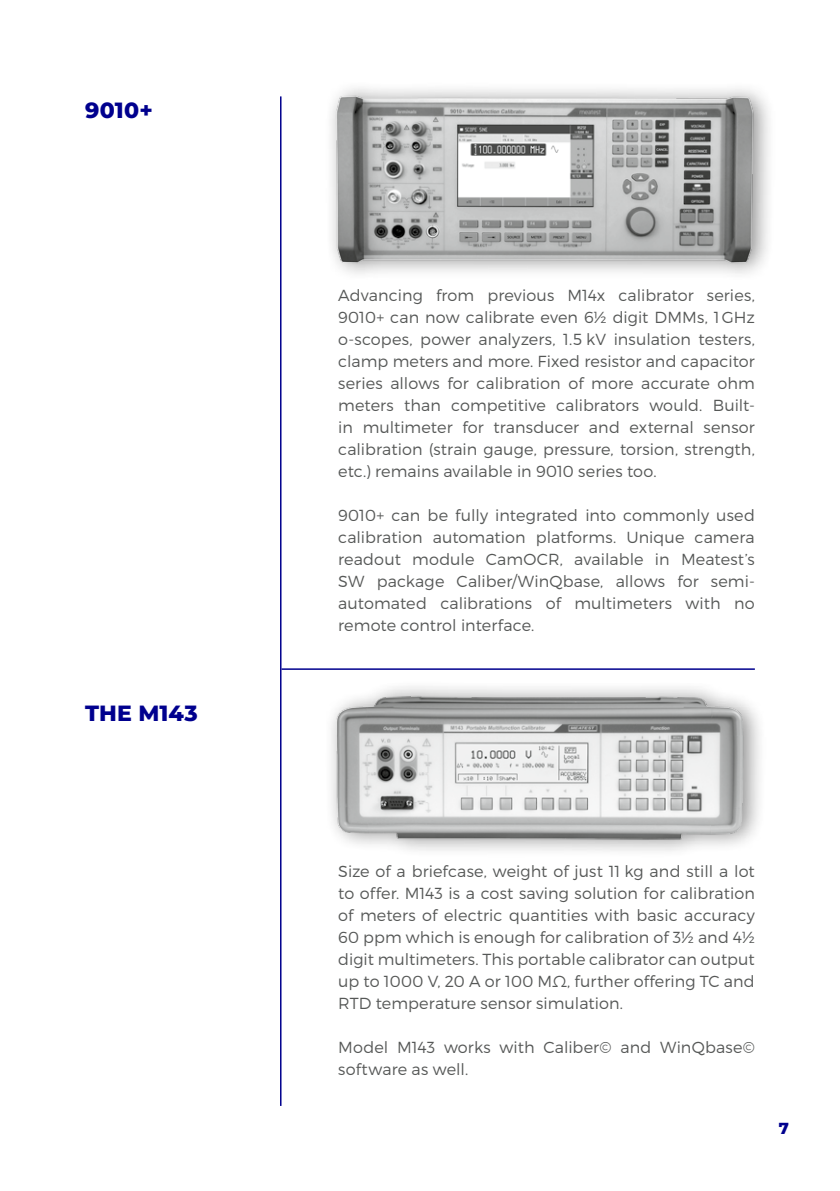
<style>
.page{position:relative;width:840px;height:1191px;background:#fff}
.page>*{position:absolute;margin:0;border:0;box-sizing:border-box;transform-origin:0 0}
.t1{font:800 22px "Montserrat";letter-spacing:.01em;color:#00008e}
.t2{font:300 16px/22px "Montserrat";letter-spacing:.005em;color:#565857;text-align:justify}
.t3{font:800 16px "Montserrat";color:#00008e}
</style>
<div class="page">
<div style="left:323px;top:80px;width:452px;height:202px;background:#000;opacity:.45"></div>
<img style="left:331px;top:94px;width:427px;height:169px">
<div style="left:324px;top:679px;width:442px;height:179px;background:#000;opacity:.45"></div>
<img style="left:336px;top:682px;width:427px;height:167px">
<hr style="left:280px;top:96px;width:1px;height:1010px;background:#00008e">
<hr style="left:281px;top:668px;width:473px;height:2px;background:#00008e">
<h1 class="t1" style="left:85px;top:95px;width:69px">9010+</h1>
<h1 class="t1" style="left:85px;top:698px;width:114px">THE M143</h1>
<p class="t2" style="left:338px;top:284px;width:418px">Advancing from previous M14x calibrator series, 9010+ can now calibrate even 6½ digit DMMs, 1GHz o-scopes, power analyzers, 1.5 kV insulation testers, clamp meters and more. Fixed resistor and capacitor series allows for calibration of more accurate ohm meters than competitive calibrators would. Built&shy;in multimeter for transducer and external sensor calibration (strain gauge, pressure, torsion, strength, etc.) remains available in 9010 series too.</p>
<p class="t2" style="left:338px;top:504px;width:418px">9010+ can be fully integrated into commonly used calibration automation platforms. Unique camera readout module CamOCR, available in Meatest’s SW package Caliber/WinQbase, allows for semi&shy;automated calibrations of multimeters with no remote control interface.</p>
<p class="t2" style="left:338px;top:860px;width:418px">Size of a briefcase, weight of just 11 kg and still a lot to offer. M143 is a cost saving solution for calibration of meters of electric quantities with basic accuracy 60 ppm which is enough for calibration of 3½ and 4½ digit multimeters. This portable calibrator can output up to 1000 V, 20 A or 100 MΩ, further offering TC and RTD temperature sensor simulation.</p>
<p class="t2" style="left:338px;top:1036px;width:418px">Model M143 works with Caliber© and WinQbase© software as well.</p>
<p class="t3" style="left:778px;top:1118px;width:12px">7</p>
</div>
